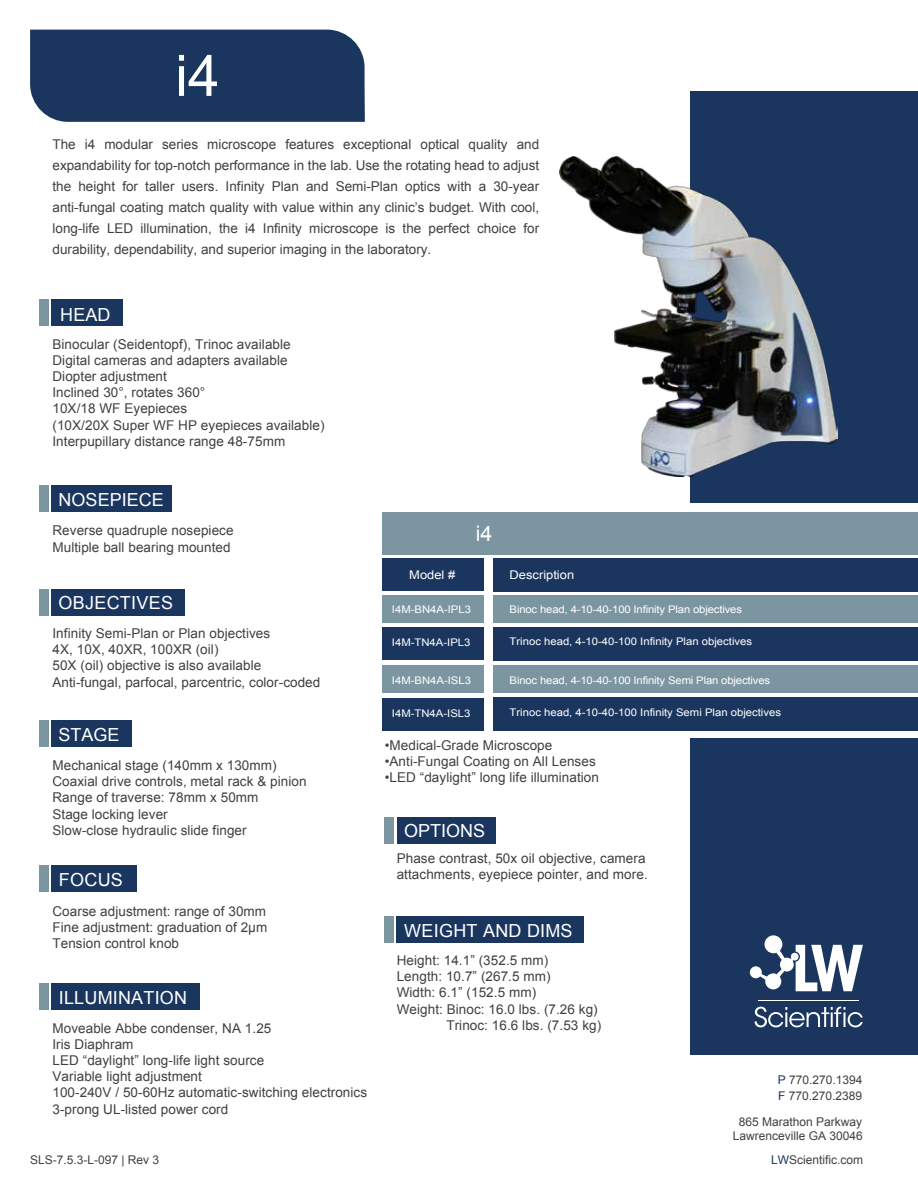
<style>
.page{position:relative;width:918px;height:1188px;background:#fff}
.page>*{position:absolute;margin:0;border:0;box-sizing:border-box;transform-origin:0 0}
.t1{font:57.3px "Arial";color:#fff}
.t2{font:21.45px "Arial";color:#fff}
.t3{font:18px "Arial";letter-spacing:.01em;color:#fff}
.t4{font:13.5px/16.2px "Arial";letter-spacing:.005em;color:#404041}
.t5{font:12px/16.5px "Arial";color:#404041}
.t6{font:12px "Arial";color:#fff;scale:1.08 1}
.t7{font:10.5px "Arial";color:#fff;scale:1.08 1}
.s1{color:#1b365e}
</style>
<div class="page">
<div style="left:397px;top:916px;width:187px;height:27px;background:#1b365e"></div>
<div style="left:384px;top:916px;width:10px;height:27px;background:#7c96a1"></div>
<div style="left:397px;top:817px;width:98px;height:27px;background:#1b365e"></div>
<div style="left:384px;top:817px;width:10px;height:27px;background:#7c96a1"></div>
<div style="left:51px;top:299px;width:72px;height:27px;background:#1b365e"></div>
<div style="left:51px;top:485px;width:121px;height:27px;background:#1b365e"></div>
<div style="left:51px;top:589px;width:133px;height:27px;background:#1b365e"></div>
<div style="left:51px;top:720px;width:81px;height:27px;background:#1b365e"></div>
<div style="left:690px;top:738px;width:228px;height:316px;background:#1b365e"></div>
<div style="left:690px;top:91px;width:228px;height:460px;background:#1b365e"></div>
<div style="left:690px;top:503px;width:228px;height:130px;background:#fff"></div>
<div style="left:493px;top:558px;width:425px;height:33px;background:#1b365e"></div>
<div style="left:493px;top:595px;width:425px;height:28px;background:#7c96a1"></div>
<div style="left:382px;top:595px;width:102px;height:28px;background:#7c96a1"></div>
<div style="left:382px;top:558px;width:102px;height:33px;background:#1b365e"></div>
<svg style="left:755px;top:1007px;width:108px;height:20px"></svg>
<hr style="left:759px;top:1000px;width:100px;height:1px;background:#fff">
<svg style="left:749px;top:935px;width:114px;height:56px"></svg>
<div style="left:382px;top:513px;width:536px;height:42px;background:#7c96a1"></div>
<div style="left:39px;top:299px;width:9px;height:27px;background:#7c96a1"></div>
<div style="left:39px;top:485px;width:9px;height:27px;background:#7c96a1"></div>
<div style="left:39px;top:589px;width:9px;height:26px;background:#7c96a1"></div>
<div style="left:39px;top:720px;width:9px;height:27px;background:#7c96a1"></div>
<div style="left:30px;top:30px;width:335px;height:92px;background:#1b365e"></div>
<div style="left:493px;top:627px;width:425px;height:33px;background:#1b365e"></div>
<div style="left:382px;top:627px;width:102px;height:33px;background:#1b365e"></div>
<img style="left:559px;top:157px;width:279px;height:319px">
<div style="left:51px;top:866px;width:85px;height:26px;background:#1b365e"></div>
<div style="left:51px;top:983px;width:149px;height:27px;background:#1b365e"></div>
<div style="left:39px;top:866px;width:9px;height:26px;background:#7c96a1"></div>
<div style="left:39px;top:983px;width:9px;height:27px;background:#7c96a1"></div>
<div style="left:493px;top:666px;width:425px;height:27px;background:#7c96a1"></div>
<div style="left:382px;top:666px;width:102px;height:27px;background:#7c96a1"></div>
<div style="left:493px;top:698px;width:425px;height:33px;background:#1b365e"></div>
<div style="left:382px;top:698px;width:102px;height:33px;background:#1b365e"></div>
<h1 class="t1" style="left:175px;top:38px;width:46px">i4</h1>
<p class="t4" style="left:52px;top:134px;width:488px;line-height:21px;text-align:justify">The i4 modular series microscope features exceptional optical quality and expandability for top-notch performance in the lab. Use the rotating head to adjust the height for taller users. Infinity Plan and Semi-Plan optics with a 30-year anti-fungal coating match quality with value within any clinic’s budget. With cool, long-life LED illumination, the i4 Infinity microscope is the perfect choice for durability, dependability, and superior imaging in the laboratory.</p>
<h3 class="t3" style="left:60px;top:303px;width:52px">HEAD</h3>
<p class="t4" style="left:52px;top:336px;width:274px">Binocular (Seidentopf), Trinoc available Digital cameras and adapters available Diopter adjustment<br>Inclined 30°, rotates 360°<br>10X/18 WF Eyepieces<br>(10X/20X Super WF HP eyepieces available)<br>Interpupillary distance range 48-75mm</p>
<h3 class="t3" style="left:59px;top:488px;width:107px">NOSEPIECE</h3>
<p class="t4" style="left:52px;top:523px;width:183px">Reverse quadruple nosepiece<br>Multiple ball bearing mounted</p>
<h3 class="t3" style="left:59px;top:591px;width:116px">OBJECTIVES</h3>
<p class="t4" style="left:52px;top:625px;width:269px">Infinity Semi-Plan or Plan objectives<br>4X, 10X, 40XR, 100XR (oil)<br>50X (oil) objective is also available Anti-fungal, parfocal, parcentric, color-coded</p>
<h3 class="t3" style="left:59px;top:723px;width:63px">STAGE</h3>
<p class="t4" style="left:52px;top:757px;width:256px">Mechanical stage (140mm x 130mm)<br>Coaxial drive controls, metal rack &amp; pinion<br>Range of traverse: 78mm x 50mm<br>Stage locking lever<br>Slow-close hydraulic slide finger</p>
<h3 class="t3" style="left:59px;top:868px;width:65px">FOCUS</h3>
<p class="t4" style="left:52px;top:903px;width:216px;text-align:justify">Coarse adjustment: range of 30mm Fine adjustment: graduation of 2μm Tension control knob</p>
<h3 class="t3" style="left:59px;top:986px;width:130px">ILLUMINATION</h3>
<p class="t4" style="left:52px;top:1020px;width:316px">Moveable Abbe condenser, NA 1.25<br>Iris Diaphram<br>LED “daylight” long-life light source<br>Variable light adjustment<br>100-240V / 50-60Hz automatic-switching electronics<br>3-prong UL-listed power cord</p>
<p class="t5" style="left:30px;top:1151px;width:131px">SLS-7.5.3-L-097 | Rev 3</p>
<h2 class="t2" style="left:476px;top:520px;width:18px">i4</h2>
<p class="t6" style="left:409px;top:566px;width:44px">Model #</p>
<p class="t6" style="left:510px;top:566px;width:61px">Description</p>
<p class="t7" style="left:392px;top:603px;width:75px">I4M-BN4A-IPL3</p>
<p class="t7" style="left:510px;top:603px;width:217px">Binoc head, 4-10-40-100 Infinity Plan objectives</p>
<p class="t7" style="left:392px;top:635px;width:74px">I4M-TN4A-IPL3</p>
<p class="t7" style="left:510px;top:635px;width:226px">Trinoc head, 4-10-40-100 Infinity Plan objectives</p>
<p class="t7" style="left:392px;top:673px;width:75px">I4M-BN4A-ISL3</p>
<p class="t7" style="left:510px;top:673px;width:243px">Binoc head, 4-10-40-100 Infinity Semi Plan objectives</p>
<p class="t7" style="left:392px;top:706px;width:74px">I4M-TN4A-ISL3</p>
<p class="t7" style="left:510px;top:705px;width:253px">Trinoc head, 4-10-40-100 Infinity Semi Plan objectives</p>
<p class="t4" style="left:385px;top:737px;width:169px">•Medical-Grade Microscope</p>
<p class="t4" style="left:385px;top:753px;width:213px">•Anti-Fungal Coating on All Lenses</p>
<p class="t4" style="left:385px;top:770px;width:216px">•LED “daylight” long life illumination</p>
<h3 class="t3" style="left:404px;top:819px;width:83px">OPTIONS</h3>
<p class="t4" style="left:397px;top:850px;width:253px">Phase contrast, 50x oil objective, camera attachments, eyepiece pointer, and more.</p>
<h3 class="t3" style="left:404px;top:919px;width:170px">WEIGHT AND DIMS</h3>
<p class="t4" style="left:397px;top:952px;width:153px">Height: 14.1” (352.5 mm)</p>
<p class="t4" style="left:397px;top:969px;width:155px">Length: 10.7” (267.5 mm)</p>
<p class="t4" style="left:397px;top:985px;width:141px">Width: 6.1” (152.5 mm)</p>
<p class="t4" style="left:397px;top:1001px;width:203px">Weight: Binoc: 16.0 lbs. (7.26 kg)</p>
<p class="t4" style="left:446px;top:1017px;width:156px">Trinoc: 16.6 lbs. (7.53 kg)</p>
<p class="t5" style="left:778px;top:1071px;width:86px"><span class="s1">P</span> 770.270.1394<br><span class="s1">F</span> 770.270.2389</p>
<p class="t5" style="left:733px;top:1114px;width:132px;line-height:14.4px;text-align:center">865 Marathon Parkway<br>Lawrenceville GA 30046</p>
<p class="t5" style="left:771px;top:1151px;width:94px"><span class="s1">LW</span>Scientific.com</p>
</div>
